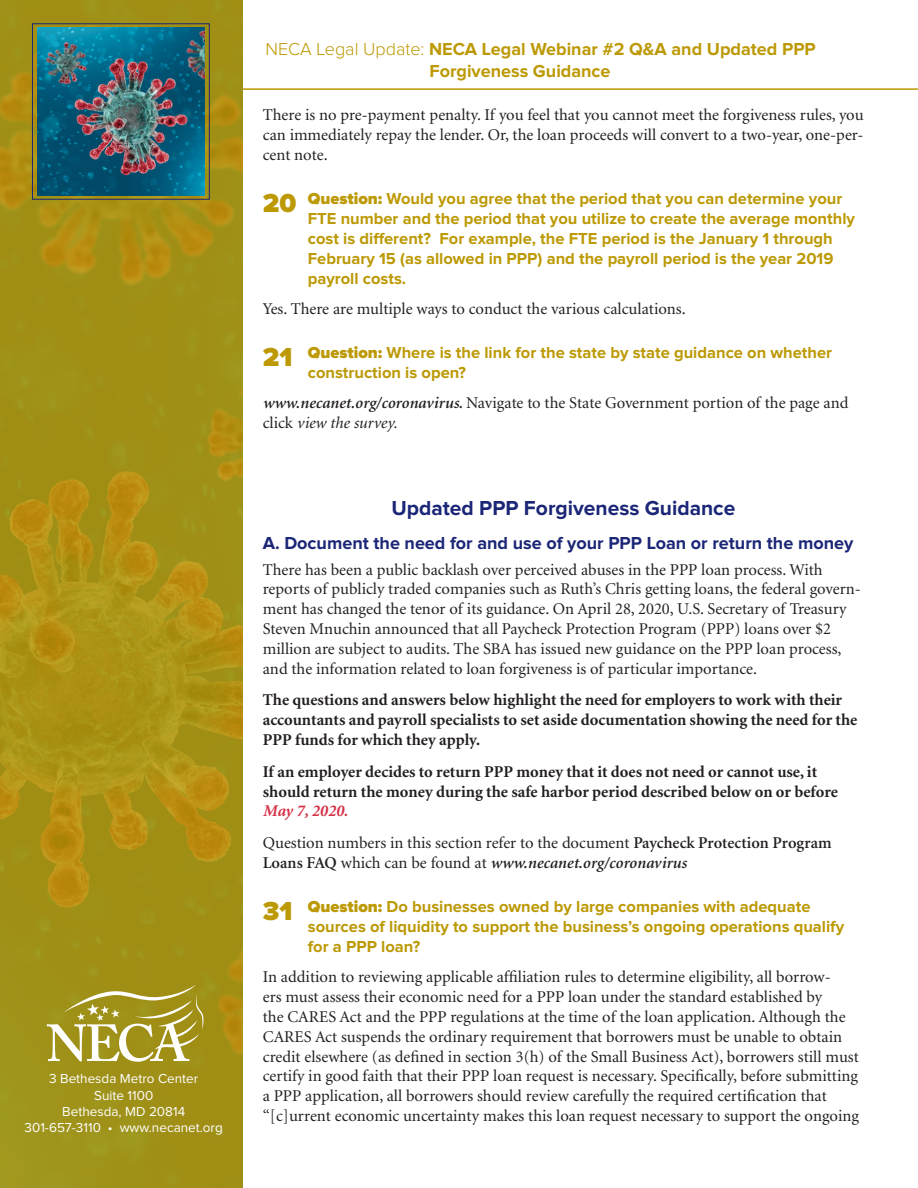
<style>
.page{position:relative;width:918px;height:1188px;background:#fff}
.page>*{position:absolute;margin:0;border:0;box-sizing:border-box;transform-origin:0 0}
.Section_Head{font:700 21px "Proxima Nova";color:#1b2677}
.t1{font:700 18px/21.6px "Proxima Nova";color:#bc9905}
.Subhead{font:700 18px "Proxima Nova";color:#1b2677}
.Text{font:16.5px/19.8px "Minion";color:#231f20}
.Question_Indent{font:700 16.5px/19.8px "Proxima Nova";color:#bc9905}
.Text-2{font:700 16.5px/19.8px "Minion";color:#231f20}
.t2{font:13.5px/16.2px "Proxima Nova";color:#fff;text-align:center}
.s1{font-weight:300}
.s2{font-weight:900;font-size:27px}
.s3{font-weight:900}
.s4{font-weight:600;font-style:italic}
.s5{font-style:italic}
.s6{font-style:italic;color:#d63247}
.s7{font-weight:600}
</style>
<div class="page">
<img style="left:0;top:0;width:243px;height:1188px">
<div style="left:32px;top:23px;width:178px;height:177px;border:1px solid #1b2677"></div>
<img style="left:38px;top:28px;width:167px;height:167px">
<hr style="left:243px;top:88px;width:675px;height:2px;background:#bc9905">
<svg style="left:47px;top:985px;width:157px;height:77px"></svg>
<p class="t2" style="left:25px;top:1071px;width:200px">3 Bethesda Metro Center<br>Suite 1100<br>Bethesda, MD 20814<br>301-657-3110 • www.necanet.org</p>
<p class="t1" style="left:429px;top:39px;width:388px;text-indent:-164px"><span class="s1">NECA Legal Update:</span> NECA Legal Webinar #2 Q&amp;A and Updated PPP<br>Forgiveness Guidance</p>
<p class="Text" style="left:263px;top:106px;width:602px;text-align:justify">There is no pre-payment penalty. If you feel that you cannot meet the forgiveness rules, you can immediately repay the lender. Or, the loan proceeds will convert to a two-year, one-per&shy;cent note.</p>
<p class="Question_Indent" style="left:308px;top:190px;width:549px;text-indent:-45px"><span class="s2">20</span> <span class="s3">Question:</span> Would you agree that the period that you can determine your FTE number and the period that you utilize to create the average monthly cost is different? For example, the FTE period is the January 1 through February 15 (as allowed in PPP) and the payroll period is the year 2019 payroll costs.</p>
<p class="Text" style="left:263px;top:299px;width:424px">Yes. There are multiple ways to conduct the various calculations.</p>
<p class="Question_Indent" style="left:308px;top:344px;width:526px;text-indent:-45px"><span class="s2">21</span> <span class="s3">Question:</span> Where is the link for the state by state guidance on whether construction is open?</p>
<p class="Text" style="left:263px;top:394px;width:587px"><span class="s4">www.necanet.org/coronavirus.</span> Navigate to the State Government portion of the page and click <span class="s5">view the survey.</span></p>
<p class="Section_Head" style="left:391px;top:499px;width:345px">Updated PPP Forgiveness Guidance</p>
<p class="Subhead" style="left:263px;top:535px;width:592px">A. Document the need for and use of your PPP Loan or return the money</p>
<p class="Text" style="left:263px;top:560px;width:600px">There has been a public backlash over perceived abuses in the PPP loan process. With reports of publicly traded companies such as Ruth’s Chris getting loans, the federal govern&shy;ment has changed the tenor of its guidance. On April 28, 2020, U.S. Secretary of Treasury Steven Mnuchin announced that all Paycheck Protection Program (PPP) loans over $2 million are subject to audits. The SBA has issued new guidance on the PPP loan process, and the information related to loan forgiveness is of particular importance.</p>
<p class="Text-2" style="left:263px;top:691px;width:596px">The questions and answers below highlight the need for employers to work with their accountants and payroll specialists to set aside documentation showing the need for the<br>PPP funds for which they apply.</p>
<p class="Text-2" style="left:263px;top:762px;width:577px">If an employer decides to return PPP money that it does not need or cannot use, it should return the money during the safe harbor period described below on or before<br><span class="s6">May 7, 2020.</span></p>
<p class="Text" style="left:263px;top:834px;width:571px">Question numbers in this section refer to the document <span class="s7">Paycheck Protection Program<br>Loans FAQ</span> which can be found at <span class="s4">www.necanet.org/coronavirus</span></p>
<p class="Question_Indent" style="left:308px;top:898px;width:538px;text-indent:-45px"><span class="s2">31</span> <span class="s3">Question:</span> Do businesses owned by large companies with adequate sources of liquidity to support the business’s ongoing operations qualify for a PPP loan?</p>
<p class="Text" style="left:263px;top:968px;width:598px">In addition to reviewing applicable affiliation rules to determine eligibility, all borrow-<br>ers must assess their economic need for a PPP loan under the standard established by<br>the CARES Act and the PPP regulations at the time of the loan application. Although the CARES Act suspends the ordinary requirement that borrowers must be unable to obtain credit elsewhere (as defined in section 3(h) of the Small Business Act), borrowers still must certify in good faith that their PPP loan request is necessary. Specifically, before submitting a PPP application, all borrowers should review carefully the required certification that “[c]urrent economic uncertainty makes this loan request necessary to support the ongoing</p>
</div>
